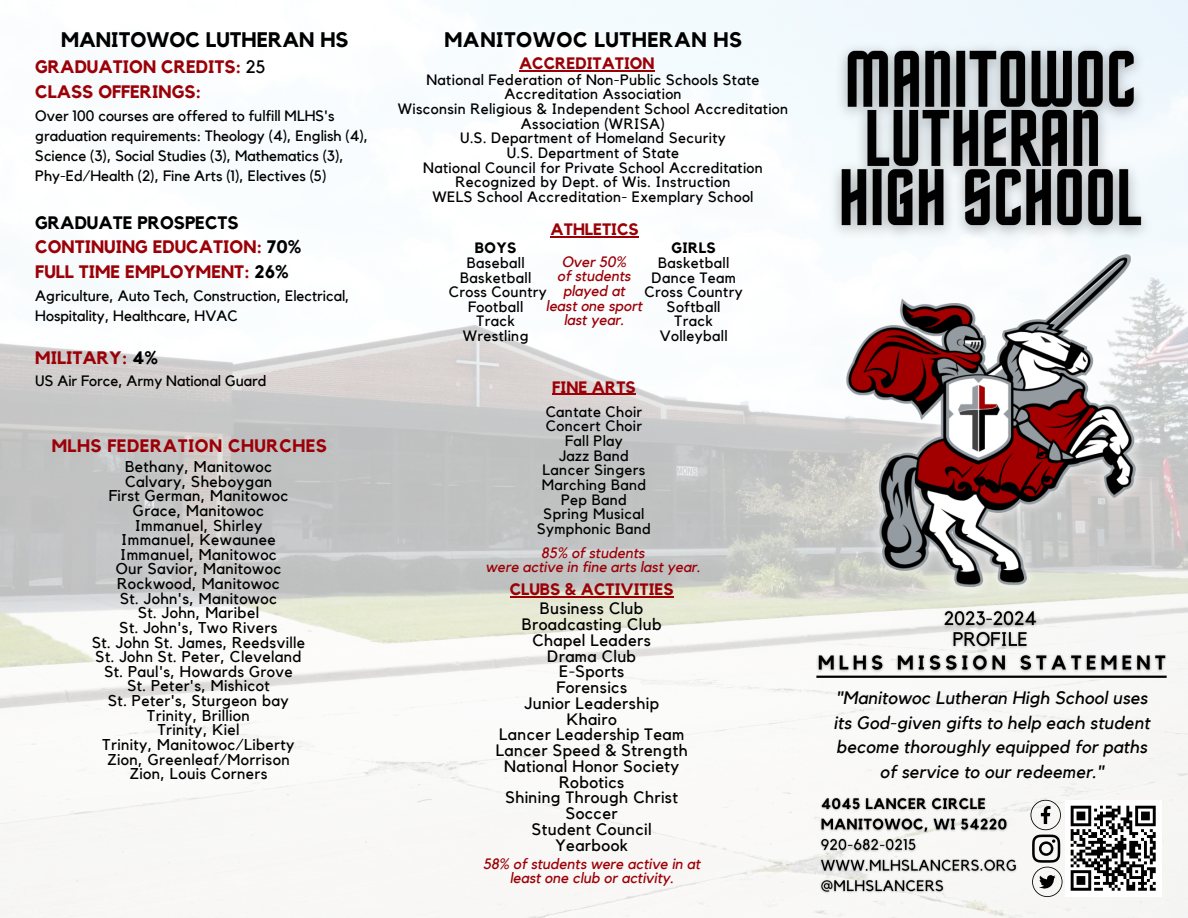
<style>
.page{position:relative;width:1188px;height:918px;background:#fff}
.page>*{position:absolute;margin:0;border:0;box-sizing:border-box;transform-origin:0 0}
.t1{font:700 21px "Kollektif";letter-spacing:.01em;color:#000}
.t2{font:italic 18px/24.8px "Kollektif";letter-spacing:.01em;color:#000;text-align:center}
.t3{font:700 18px "Kollektif";color:#9c0007}
.t4{font:700 18px "Kollektif";letter-spacing:.025em;color:#9c0007}
.t5{font:700 18px "Kollektif";color:#000}
.t6{font:16.5px "Kollektif";letter-spacing:.025em;color:#000}
.t7{font:700 16.5px "Kollektif";color:#9c0007}
.t8{font:15.6px "Kollektif";letter-spacing:.025em;color:#000}
.t9{font:15px/14.7px "Kollektif";letter-spacing:.025em;color:#000;text-align:center}
.t10{font:15px/20.2px "Kollektif";color:#000}
.t11{font:italic 15px/14.7px "Kollektif";color:#9c0007;text-align:center}
.t12{font:700 15px "Kollektif";letter-spacing:.025em;color:#000}
.s1{font-weight:400;color:#000}
.s2{color:#000}
</style>
<div class="page">
<img style="left:0;top:0;width:1188px;height:918px">
<div style="left:1065px;top:800px;width:97px;height:97px;background:#fff"></div>
<svg style="left:1031px;top:800px;width:125px;height:97px"></svg>
<img style="left:816px;top:794px;width:205px;height:103px">
<img style="left:939px;top:612px;width:104px;height:37px">
<img style="left:811px;top:649px;width:360px;height:29px">
<hr style="left:519px;top:70px;width:136px;height:1px;background:#9c0007">
<hr style="left:551px;top:237px;width:88px;height:1px;background:#9c0007">
<hr style="left:552px;top:394px;width:84px;height:1px;background:#9c0007">
<hr style="left:510px;top:596px;width:164px;height:2px;background:#9c0007">
<img style="left:810px;top:231px;width:361px;height:381px">
<img style="left:820px;top:31px;width:345px;height:219px">
<p class="t1" style="left:61px;top:30px;width:289px">MANITOWOC LUTHERAN HS</p>
<p class="t3" style="left:35px;top:59px;width:232px">GRADUATION CREDITS: <span class="s1">25</span></p>
<p class="t3" style="left:35px;top:84px;width:167px">CLASS OFFERINGS:</p>
<p class="t10" style="left:35px;top:106px;width:335px">Over 100 courses are offered to fulfill MLHS's graduation requirements: Theology (4), English (4), Science (3), Social Studies (3), Mathematics (3), Phy-Ed/Health (2), Fine Arts (1), Electives (5)</p>
<p class="t5" style="left:35px;top:214px;width:205px">GRADUATE PROSPECTS</p>
<p class="t3" style="left:35px;top:239px;width:268px">CONTINUING EDUCATION: <span class="s2">70%</span></p>
<p class="t3" style="left:35px;top:264px;width:255px">FULL TIME EMPLOYMENT: <span class="s2">26%</span></p>
<p class="t10" style="left:35px;top:286px;width:316px">Agriculture, Auto Tech, Construction, Electrical,<br>Hospitality, Healthcare, HVAC</p>
<p class="t3" style="left:35px;top:349px;width:124px">MILITARY: <span class="s2">4%</span></p>
<p class="t10" style="left:35px;top:371px;width:233px">US Air Force, Army National Guard</p>
<p class="t4" style="left:52px;top:437px;width:277px">MLHS FEDERATION CHURCHES</p>
<p class="t8" style="left:125px;top:459px;width:149px">Bethany, Manitowoc</p>
<p class="t8" style="left:125px;top:474px;width:149px">Calvary, Sheboygan</p>
<p class="t8" style="left:109px;top:489px;width:181px">First German, Manitowoc</p>
<p class="t8" style="left:133px;top:503px;width:133px">Grace, Manitowoc</p>
<p class="t8" style="left:135px;top:518px;width:129px">Immanuel, Shirley</p>
<p class="t8" style="left:121px;top:533px;width:156px">Immanuel, Kewaunee</p>
<p class="t8" style="left:120px;top:547px;width:158px">Immanuel, Manitowoc</p>
<p class="t8" style="left:116px;top:562px;width:167px">Our Savior, Manitowoc</p>
<p class="t8" style="left:117px;top:576px;width:164px">Rockwood, Manitowoc</p>
<p class="t8" style="left:120px;top:591px;width:158px">St. John's, Manitowoc</p>
<p class="t8" style="left:138px;top:606px;width:123px">St. John, Maribel</p>
<p class="t8" style="left:120px;top:620px;width:159px">St. John's, Two Rivers</p>
<p class="t8" style="left:92px;top:635px;width:214px">St. John St. James, Reedsville</p>
<p class="t8" style="left:96px;top:650px;width:207px">St. John St. Peter, Cleveland</p>
<p class="t8" style="left:104px;top:664px;width:190px">St. Paul's, Howards Grove</p>
<p class="t8" style="left:127px;top:679px;width:144px">St. Peter's, Mishicot</p>
<p class="t8" style="left:108px;top:693px;width:182px">St. Peter's, Sturgeon bay</p>
<p class="t8" style="left:147px;top:708px;width:104px">Trinity, Brillion</p>
<p class="t8" style="left:158px;top:723px;width:83px">Trinity, Kiel</p>
<p class="t8" style="left:103px;top:737px;width:194px">Trinity, Manitowoc/Liberty</p>
<p class="t8" style="left:107px;top:752px;width:184px">Zion, Greenleaf/Morrison</p>
<p class="t8" style="left:130px;top:767px;width:139px">Zion, Louis Corners</p>
<p class="t1" style="left:444px;top:30px;width:299px">MANITOWOC LUTHERAN HS</p>
<p class="t7" style="left:519px;top:56px;width:137px">ACCREDITATION</p>
<p class="t9" style="left:426px;top:73px;width:335px">National Federation of Non-Public Schools State<br>Accreditation Association</p>
<p class="t9" style="left:398px;top:102px;width:392px">Wisconsin Religious &amp; Independent School Accreditation<br>Association (WRISA)</p>
<p class="t9" style="left:460px;top:131px;width:267px">U.S. Department of Homeland Security</p>
<p class="t9" style="left:507px;top:146px;width:174px">U.S. Department of State</p>
<p class="t9" style="left:423px;top:161px;width:341px">National Council for Private School Accreditation</p>
<p class="t9" style="left:456px;top:175px;width:276px">Recognized by Dept. of Wis. Instruction</p>
<p class="t9" style="left:433px;top:190px;width:322px">WELS School Accreditation- Exemplary School</p>
<p class="t7" style="left:551px;top:222px;width:90px">ATHLETICS</p>
<p class="t12" style="left:475px;top:241px;width:43px">BOYS</p>
<p class="t9" style="left:467px;top:256px;width:59px">Baseball</p>
<p class="t9" style="left:460px;top:271px;width:73px">Basketball</p>
<p class="t9" style="left:449px;top:285px;width:100px">Cross Country</p>
<p class="t9" style="left:468px;top:300px;width:57px">Football</p>
<p class="t9" style="left:477px;top:314px;width:40px">Track</p>
<p class="t9" style="left:463px;top:329px;width:67px">Wrestling</p>
<p class="t12" style="left:672px;top:241px;width:46px">GIRLS</p>
<p class="t9" style="left:658px;top:256px;width:73px">Basketball</p>
<p class="t9" style="left:651px;top:271px;width:86px">Dance Team</p>
<p class="t9" style="left:645px;top:285px;width:100px">Cross Country</p>
<p class="t9" style="left:667px;top:300px;width:55px">Softball</p>
<p class="t9" style="left:675px;top:314px;width:40px">Track</p>
<p class="t9" style="left:660px;top:329px;width:69px">Volleyball</p>
<p class="t11" style="left:562px;top:255px;width:66px">Over 50%</p>
<p class="t11" style="left:557px;top:269px;width:75px">of students</p>
<p class="t11" style="left:563px;top:284px;width:63px">played at</p>
<p class="t11" style="left:546px;top:299px;width:98px">least one sport</p>
<p class="t11" style="left:564px;top:313px;width:62px">last year.</p>
<p class="t7" style="left:552px;top:379px;width:85px">FINE ARTS</p>
<p class="t9" style="left:546px;top:405px;width:98px">Cantate Choir</p>
<p class="t9" style="left:546px;top:419px;width:98px">Concert Choir</p>
<p class="t9" style="left:565px;top:434px;width:59px">Fall Play</p>
<p class="t9" style="left:559px;top:449px;width:71px">Jazz Band</p>
<p class="t9" style="left:543px;top:463px;width:104px">Lancer Singers</p>
<p class="t9" style="left:542px;top:478px;width:106px">Marching Band</p>
<p class="t9" style="left:561px;top:493px;width:67px">Pep Band</p>
<p class="t9" style="left:544px;top:507px;width:102px">Spring Musical</p>
<p class="t9" style="left:537px;top:522px;width:115px">Symphonic Band</p>
<p class="t11" style="left:541px;top:546px;width:105px">85% of students</p>
<p class="t11" style="left:485px;top:560px;width:217px">were active in fine arts last year.</p>
<p class="t7" style="left:510px;top:582px;width:165px">CLUBS &amp; ACTIVITIES</p>
<p class="t6" style="left:540px;top:601px;width:105px">Business Club</p>
<p class="t6" style="left:522px;top:617px;width:141px">Broadcasting Club</p>
<p class="t6" style="left:532px;top:633px;width:120px">Chapel Leaders</p>
<p class="t6" style="left:547px;top:648px;width:91px">Drama Club</p>
<p class="t6" style="left:559px;top:664px;width:66px">E-Sports</p>
<p class="t6" style="left:556px;top:680px;width:72px">Forensics</p>
<p class="t6" style="left:524px;top:696px;width:136px">Junior Leadership</p>
<p class="t6" style="left:567px;top:711px;width:52px">Khairo</p>
<p class="t6" style="left:499px;top:727px;width:187px">Lancer Leadership Team</p>
<p class="t6" style="left:496px;top:743px;width:193px">Lancer Speed &amp; Strength</p>
<p class="t6" style="left:504px;top:759px;width:177px">National Honor Society</p>
<p class="t6" style="left:559px;top:774px;width:67px">Robotics</p>
<p class="t6" style="left:505px;top:790px;width:174px">Shining Through Christ</p>
<p class="t6" style="left:566px;top:806px;width:54px">Soccer</p>
<p class="t6" style="left:532px;top:822px;width:121px">Student Council</p>
<p class="t6" style="left:555px;top:837px;width:74px">Yearbook</p>
<p class="t11" style="left:483px;top:857px;width:219px">58% of students were active in at least one club or activity.</p>
<p class="t2" style="left:834px;top:686px;width:318px">"Manitowoc Lutheran High School uses its God-given gifts to help each student become thoroughly equipped for paths of service to our redeemer."</p>
</div>
